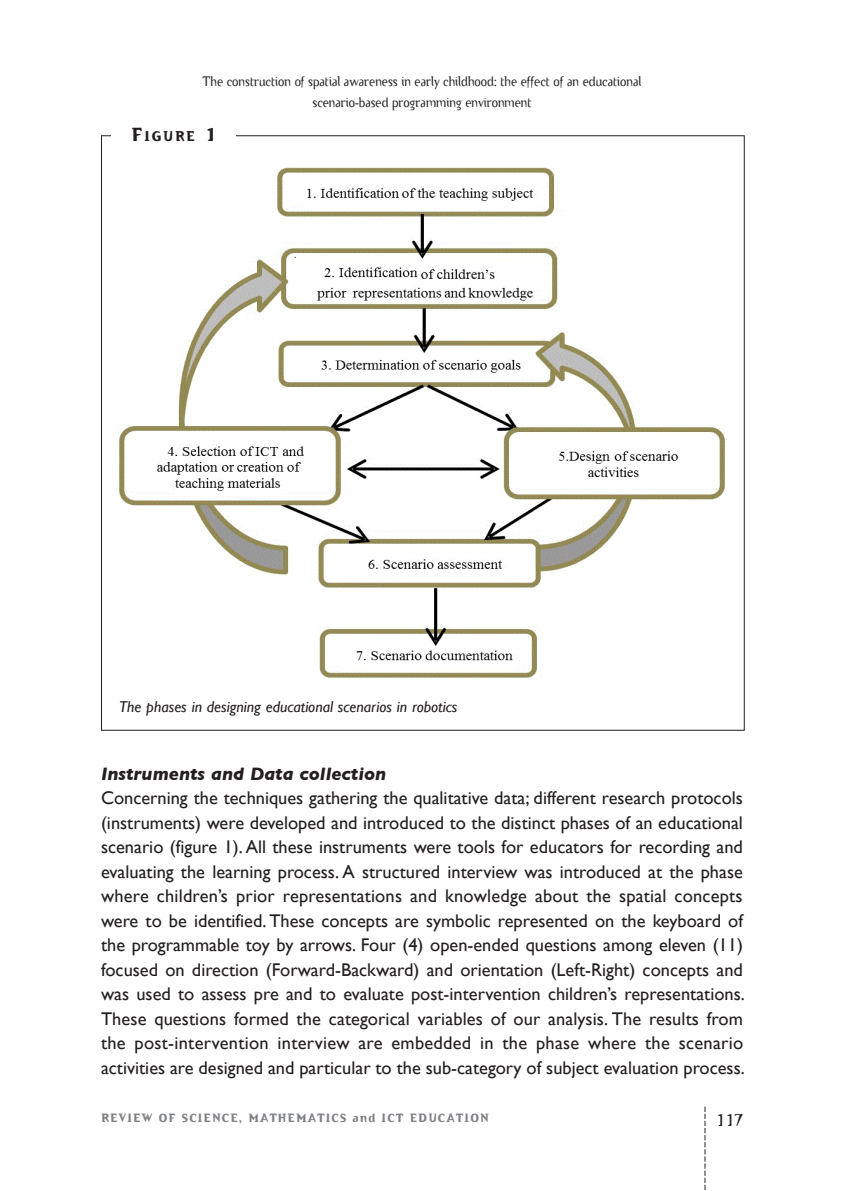
<style>
.page{position:relative;width:844px;height:1191px;background:#fff}
.page>*{position:absolute;margin:0;border:0;box-sizing:border-box;transform-origin:0 0}
.KEIMENO_gill{font:18.38px/24.5px "Gill Sans";color:#231f20;text-align:justify}
.KEIMENO_gill-2{font:italic 700 18.38px "Gill Sans";color:#231f20}
.t1{font:300 17.5px "CF Derrida";color:#231f20}
.leeeezanta{font:italic 15.75px "Gill Sans";color:#231f20}
.t2{font:700 14.35px "CF Derrida";letter-spacing:.135em;color:#231f20}
.t3{font:300 14px/21px "CF Derrida";color:#231f20;text-align:center;scale:.9 1}
.t4{font:700 12.25px "CF Derrida";letter-spacing:.1em;color:#808285}
.s1{font-size:19.25px}
</style>
<div class="page">
<svg style="left:704px;top:1106px;width:1px;height:84px"></svg>
<img style="left:115px;top:167px;width:611px;height:517px">
<p class="t3" style="left:202px;top:71px;width:489px">The construction of spatial awareness in early childhood: the effect of an educational scenario-based programming environment</p>
<p class="t2" style="left:132px;top:129px;width:86px"><span class="s1">F</span>IGURE <span class="s1">1</span></p>
<p class="leeeezanta" style="left:119px;top:697px;width:339px">The phases in designing educational scenarios in robotics</p>
<p class="KEIMENO_gill-2" style="left:101px;top:763px;width:287px">Instruments and Data collection</p>
<p class="KEIMENO_gill" style="left:101px;top:785px;width:645px">Concerning the techniques gathering the qualitative data; different research protocols (instruments) were developed and introduced to the distinct phases of an educational scenario (figure 1). All these instruments were tools for educators for recording and evaluating the learning process. A structured interview was introduced at the phase where children’s prior representations and knowledge about the spatial concepts were to be identified. These concepts are symbolic represented on the keyboard of the programmable toy by arrows. Four (4) open-ended questions among eleven (11) focused on direction (Forward-Backward) and orientation (Left-Right) concepts and was used to assess pre and to evaluate post-intervention children’s representations.<br>These questions formed the categorical variables of our analysis. The results from the post-intervention interview are embedded in the phase where the scenario activities are designed and particular to the sub-category of subject evaluation process.</p>
<p class="t4" style="left:101px;top:1111px;width:389px">REVIEW OF SCIENCE, MATHEMATICS and ICT EDUCATION</p>
<p class="t1" style="left:715px;top:1110px;width:29px">117</p>
</div>
